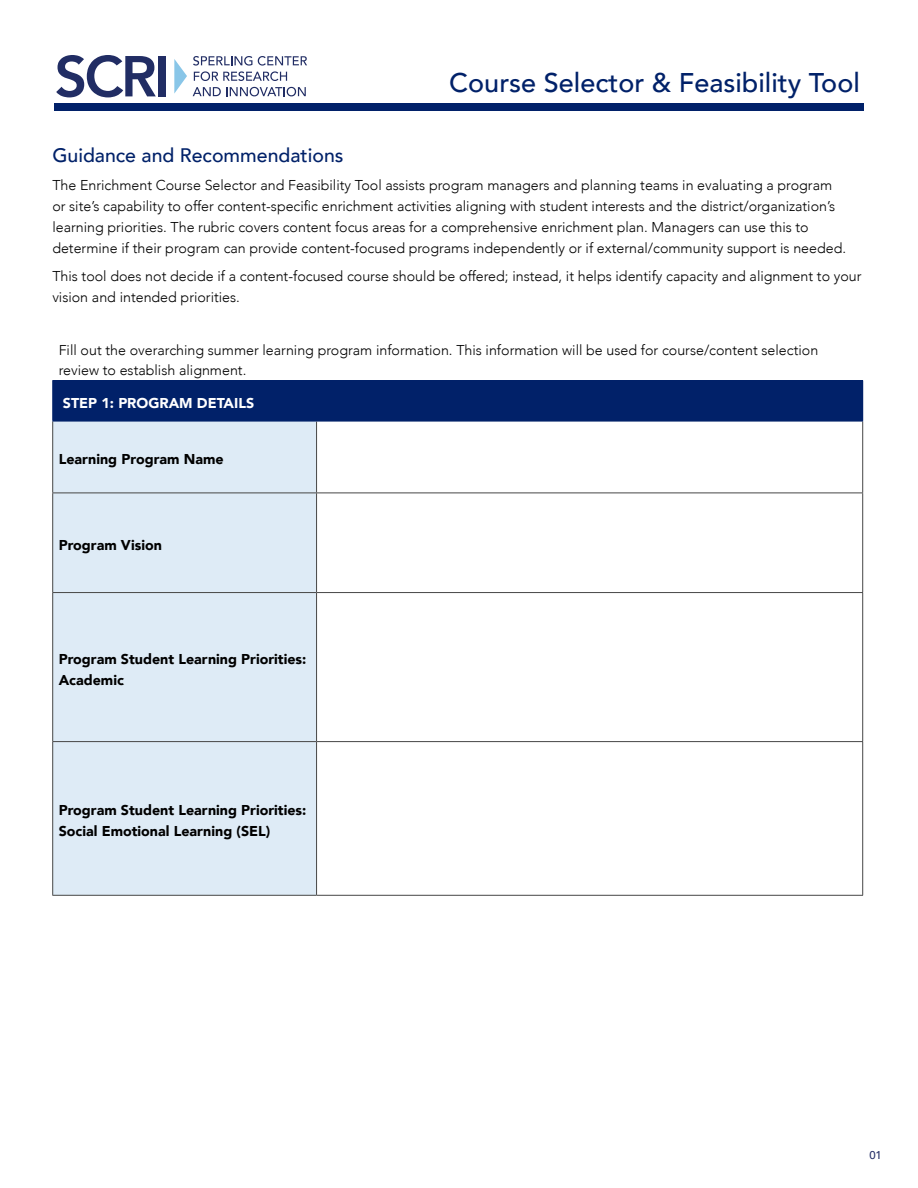
<style>
.page{position:relative;width:918px;height:1188px;background:#fff}
.page>*{position:absolute;margin:0;border:0;box-sizing:border-box;transform-origin:0 0}
.t1{font:500 27px "Avenir";color:#012169}
.t2{font:500 19.5px "Avenir";color:#012169}
.t3{font:300 14.25px/21px "Avenir";color:#000}
.t4{font:900 14.25px/21px "Avenir";color:#000}
.t5{font:900 14.25px "Avenir";color:#fff}
.t6{font:500 11.25px "Avenir";color:#222c65}
</style>
<div class="page">
<div style="left:54px;top:103px;width:810px;height:8px;background:#012169"></div>
<svg style="left:174px;top:59px;width:13px;height:35px"></svg>
<svg style="left:56px;top:55px;width:100px;height:42px"></svg>
<div style="left:158px;top:56px;width:7px;height:40px;background:#212d64"></div>
<svg style="left:193px;top:56px;width:114px;height:25px"></svg>
<svg style="left:193px;top:87px;width:113px;height:9px"></svg>
<div style="left:53px;top:381px;width:810px;height:40px;background:#012169"></div>
<div style="left:53px;top:422px;width:263px;height:473px;background:#deebf6"></div>
<svg style="left:317px;top:422px;width:545px;height:473px"></svg>
<hr style="left:52px;top:421px;width:1px;height:72px;background:#464646">
<hr style="left:316px;top:421px;width:1px;height:72px;background:#464646">
<hr style="left:862px;top:421px;width:1px;height:72px;background:#464646">
<hr style="left:52px;top:493px;width:265px;height:1px;background:#464646">
<hr style="left:52px;top:493px;width:1px;height:99px;background:#464646">
<hr style="left:317px;top:493px;width:546px;height:1px;background:#464646">
<hr style="left:316px;top:493px;width:1px;height:99px;background:#464646">
<hr style="left:862px;top:493px;width:1px;height:99px;background:#464646">
<hr style="left:52px;top:592px;width:265px;height:1px;background:#464646">
<hr style="left:52px;top:593px;width:1px;height:148px;background:#464646">
<hr style="left:317px;top:592px;width:546px;height:1px;background:#464646">
<hr style="left:316px;top:593px;width:1px;height:148px;background:#464646">
<hr style="left:862px;top:593px;width:1px;height:148px;background:#464646">
<hr style="left:52px;top:741px;width:265px;height:1px;background:#464646">
<hr style="left:52px;top:742px;width:1px;height:153px;background:#464646">
<hr style="left:317px;top:741px;width:546px;height:1px;background:#464646">
<hr style="left:316px;top:742px;width:1px;height:153px;background:#464646">
<hr style="left:862px;top:742px;width:1px;height:153px;background:#464646">
<hr style="left:52px;top:895px;width:265px;height:1px;background:#464646">
<hr style="left:317px;top:895px;width:546px;height:1px;background:#464646">
<hr style="left:52px;top:380px;width:265px;height:1px;background:#012169">
<hr style="left:52px;top:381px;width:1px;height:40px;background:#012169">
<hr style="left:317px;top:380px;width:546px;height:1px;background:#012169">
<hr style="left:52px;top:421px;width:265px;height:1px;background:#012169">
<hr style="left:317px;top:421px;width:546px;height:1px;background:#012169">
<h1 class="t1" style="left:449px;top:59px;width:412px">Course Selector &amp; Feasibility Tool</h1>
<h2 class="t2" style="left:52px;top:138px;width:293px">Guidance and Recommendations</h2>
<p class="t3" style="left:52px;top:174px;width:795px">The Enrichment Course Selector and Feasibility Tool assists program managers and planning teams in evaluating a program or site’s capability to offer content-specific enrichment activities aligning with student interests and the district/organization’s learning priorities. The rubric covers content focus areas for a comprehensive enrichment plan. Managers can use this to determine if their program can provide content-focused programs independently or if external/community support is needed.</p>
<p class="t3" style="left:52px;top:265px;width:811px">This tool does not decide if a content-focused course should be offered; instead, it helps identify capacity and alignment to your vision and intended priorities.</p>
<p class="t3" style="left:59px;top:340px;width:761px;line-height:19.5px">Fill out the overarching summer learning program information. This information will be used for course/content selection review to establish alignment.</p>
<p class="t5" style="left:63px;top:391px;width:193px">STEP 1: PROGRAM DETAILS</p>
<p class="t4" style="left:59px;top:448px;width:166px">Learning Program Name</p>
<p class="t4" style="left:59px;top:534px;width:105px">Program Vision</p>
<p class="t4" style="left:59px;top:648px;width:249px">Program Student Learning Priorities:<br>Academic</p>
<p class="t4" style="left:59px;top:799px;width:249px">Program Student Learning Priorities:<br>Social Emotional Learning (SEL)</p>
<p class="t6" style="left:869px;top:1145px;width:14px">01</p>
</div>
